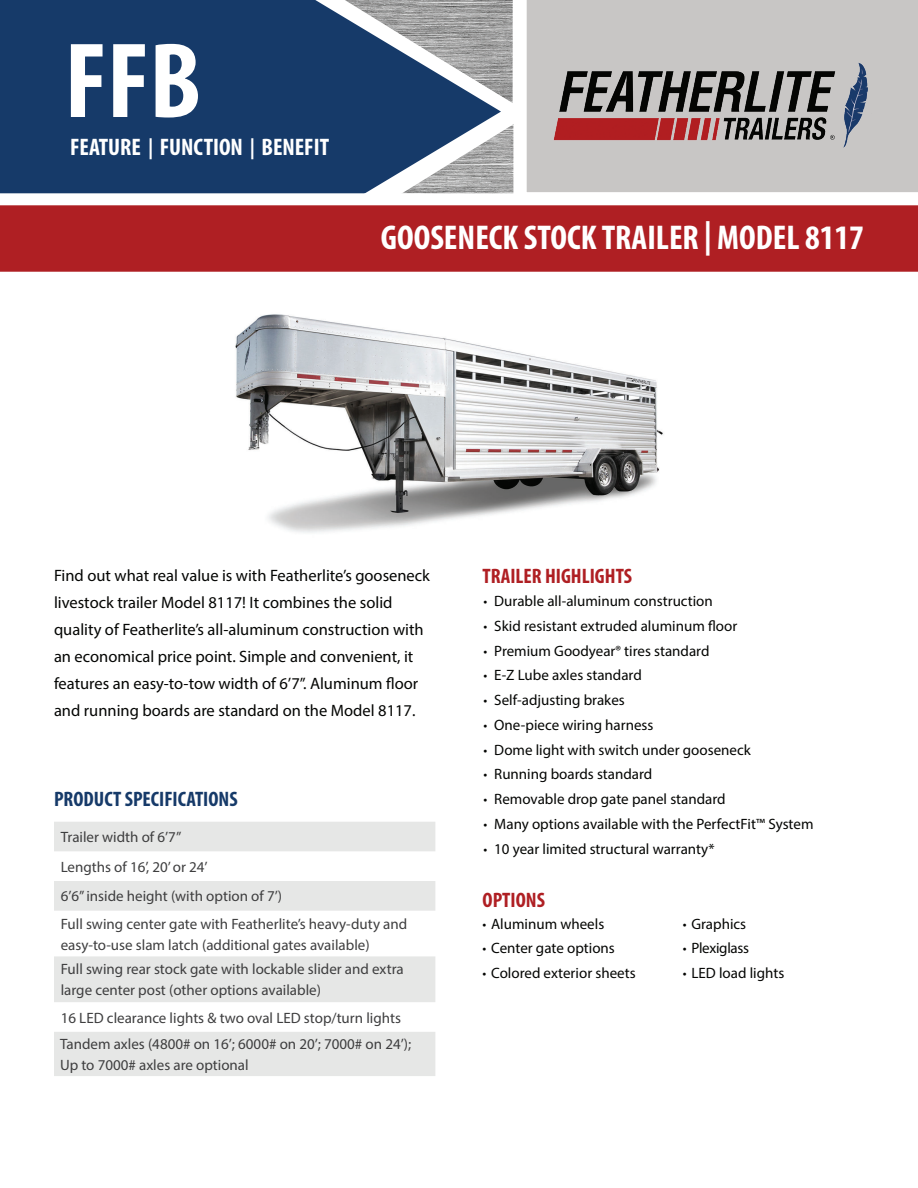
<style>
.page{position:relative;width:918px;height:1188px;background:#fff}
.page>*{position:absolute;margin:0;border:0;box-sizing:border-box;transform-origin:0 0}
.t1{font:700 condensed 108px "Myriad Pro";color:#fff}
.t2{font:700 condensed 34.5px "Myriad Pro";color:#fff}
.t3{font:700 condensed 24px "Myriad Pro";color:#fff}
.t4{font:700 condensed 21px "Myriad Pro";color:#af1f23}
.t5{font:700 condensed 21px "Myriad Pro";color:#163a69}
.t6{font:16.5px/27px "Myriad Pro";color:#040503}
.t7{font:15px "Myriad Pro";color:#040503}
.t8{font:15px/29.7px "Myriad Pro";color:#3e3e3f}
.t9{font:15px "Myriad Pro";letter-spacing:-.02em;color:#040503}
.s1{font-size:21px}
.s2{font-stretch:condensed}
</style>
<div class="page">
<svg style="left:0;top:0;width:513px;height:193px;background:#345278"></svg>
<svg style="left:513px;top:0;width:405px;height:193px;background:#cccac9"></svg>
<svg style="left:54px;top:822px;width:381px;height:254px;fill:#e6e7e6"></svg>
<img style="left:543px;top:45px;width:336px;height:122px">
<svg style="left:0;top:193px;width:918px;height:79px;background:#bb4245"></svg>
<img style="left:235px;top:314px;width:428px;height:219px">
<h1 class="t1" style="left:65px;top:14px;width:138px">FFB</h1>
<h3 class="t3" style="left:70px;top:132px;width:260px">FEATURE <span class="s1">|</span> FUNCTION <span class="s1">|</span> BENEFIT</h3>
<h2 class="t2" style="left:381px;top:216px;width:484px">GOOSENECK STOCK TRAILER | MODEL 8117</h2>
<p class="t6" style="left:54px;top:562px;width:378px">Find out what real value is with Featherlite’s gooseneck</p>
<h3 class="t4" style="left:483px;top:563px;width:151px">TRAILER HIGHLIGHTS</h3>
<p class="t6" style="left:54px;top:589px;width:371px">livestock trailer Model 8117! It combines the solid quality of Featherlite’s all-aluminum construction with an economical price point. Simple and convenient, it features an easy-to-tow width of 6’7”. Aluminum floor and running boards are standard on the Model 8117.</p>
<p class="t7" style="left:483px;top:592px;width:231px"><span class="s2">•</span> Durable all-aluminum construction</p>
<p class="t7" style="left:483px;top:616px;width:255px"><span class="s2">•</span> Skid resistant extruded aluminum floor</p>
<p class="t7" style="left:483px;top:641px;width:228px"><span class="s2">•</span> Premium Goodyear<span class="s2">®</span> tires standard</p>
<p class="t7" style="left:483px;top:666px;width:160px"><span class="s2">•</span> E-Z Lube axles standard</p>
<p class="t7" style="left:483px;top:691px;width:143px"><span class="s2">•</span> Self-adjusting brakes</p>
<p class="t7" style="left:483px;top:715px;width:172px"><span class="s2">•</span> One-piece wiring harness</p>
<p class="t7" style="left:483px;top:740px;width:269px"><span class="s2">•</span> Dome light with switch under gooseneck</p>
<p class="t7" style="left:483px;top:765px;width:171px"><span class="s2">•</span> Running boards standard</p>
<p class="t7" style="left:483px;top:790px;width:244px"><span class="s2">•</span> Removable drop gate panel standard</p>
<p class="t7" style="left:483px;top:814px;width:332px"><span class="s2">•</span> Many options available with the PerfectFit™ System</p>
<p class="t7" style="left:483px;top:839px;width:233px"><span class="s2">•</span> 10 year limited structural warranty*</p>
<h3 class="t4" style="left:483px;top:887px;width:64px">OPTIONS</h3>
<p class="t7" style="left:483px;top:914px;width:123px"><span class="s2">•</span> Aluminum wheels</p>
<p class="t7" style="left:483px;top:939px;width:134px"><span class="s2">•</span> Center gate options</p>
<p class="t7" style="left:483px;top:964px;width:155px"><span class="s2">•</span> Colored exterior sheets</p>
<h3 class="t5" style="left:54px;top:786px;width:185px">PRODUCT SPECIFICATIONS</h3>
<p class="t8" style="left:61px;top:822px;width:223px">Trailer width of 6’7”<br>Lengths of 16’, 20’ or 24’<br>6’6” inside height (with option of 7’)</p>
<p class="t8" style="left:61px;top:913px;width:348px;line-height:21px">Full swing center gate with Featherlite’s heavy-duty and easy-to-use slam latch (additional gates available)</p>
<p class="t8" style="left:61px;top:959px;width:345px;line-height:21px">Full swing rear stock gate with lockable slider and extra large center post (other options available)</p>
<p class="t8" style="left:60px;top:1004px;width:353px;line-height:26.4px">16 LED clearance lights &amp; two oval LED stop/turn lights<br>Tandem axles (4800# on 16’; 6000# on 20’; 7000# on 24’);</p>
<p class="t8" style="left:60px;top:1050px;width:190px">Up to 7000# axles are optional</p>
<p class="t7" style="left:683px;top:914px;width:65px"><span class="s2">•</span> Graphics</p>
<p class="t9" style="left:683px;top:939px;width:68px"><span class="s2">•</span> Plexiglass</p>
<p class="t7" style="left:683px;top:964px;width:103px"><span class="s2">•</span> LED load lights</p>
</div>
